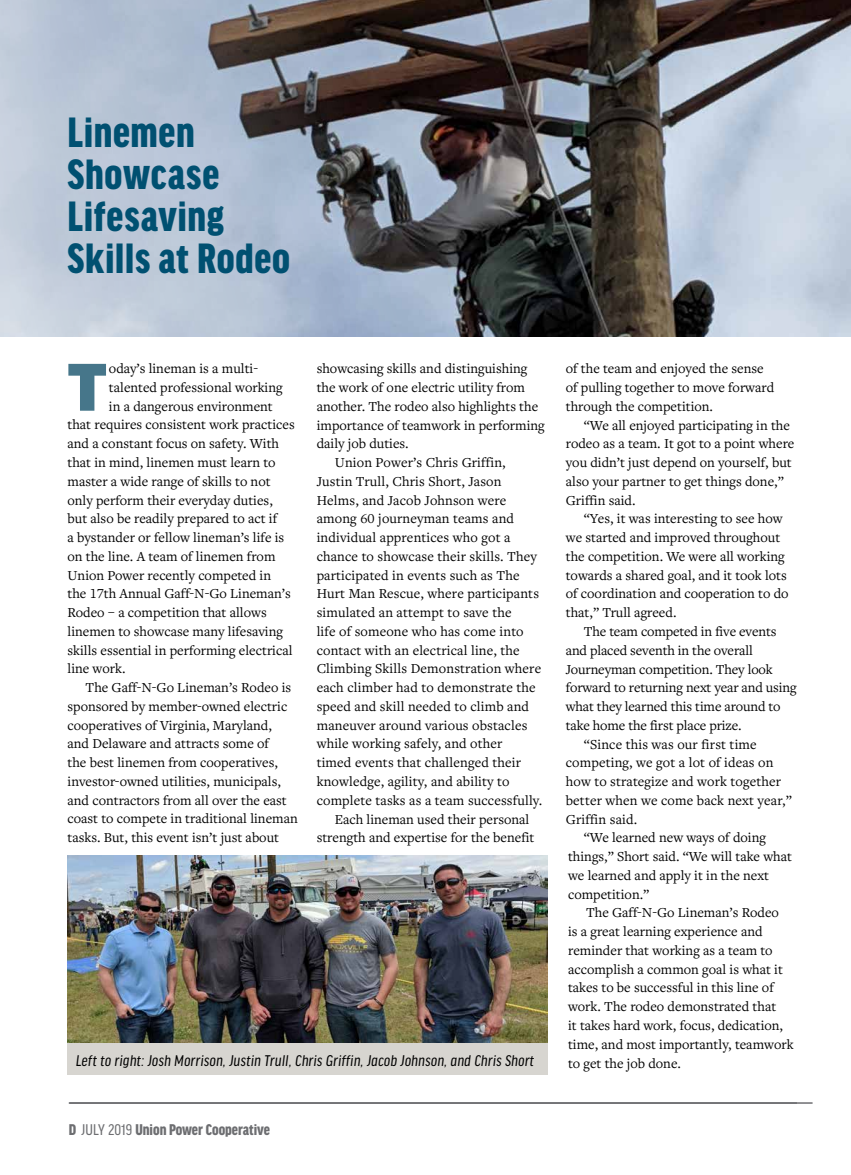
<style>
.page{position:relative;width:851px;height:1175px;background:#fff}
.page>*{position:absolute;margin:0;border:0;box-sizing:border-box;transform-origin:0 0}
.t1{font:900 expanded 71.55px "Good Headline Pro";color:#46768a}
.t2{font:900 condensed 45px/42px "Good Headline Pro";letter-spacing:.015em;color:#005071}
.t3{font:italic condensed 16.5px "Good Headline Pro";letter-spacing:.02em;color:#000}
.t4{font:900 condensed 16.5px "Good Headline Pro";color:#6d6e71}
.t5{font:14.25px/18.8px "Freight Text Pro";color:#000}
.s1{font-weight:400}
</style>
<div class="page">
<hr style="left:69px;top:1102px;width:743px;height:1px;background:#6d6e71">
<img style="left:450px;top:0;width:400px;height:337px">
<svg style="left:0;top:0;width:450px;height:337px;background:#9aa2b0"></svg>
<img style="left:68px;top:856px;width:480px;height:186px">
<div style="left:68px;top:1042px;width:480px;height:32px;background:#d7d5d0"></div>
<h2 class="t2" style="left:68px;top:112px;width:224px">Linemen<br>Showcase<br>Lifesaving<br>Skills at Rodeo</h2>
<h1 class="t1" style="left:68px;top:353px;width:41px">T</h1>
<p class="t5" style="left:109px;top:359px;width:150px">oday’s lineman is a multi-</p>
<p class="t5" style="left:109px;top:377px;width:175px">talented professional working</p>
<p class="t5" style="left:109px;top:396px;width:165px">in a dangerous environment</p>
<p class="t5" style="left:68px;top:415px;width:229px">that requires consistent work practices</p>
<p class="t5" style="left:68px;top:434px;width:213px">and a constant focus on safety. With</p>
<p class="t5" style="left:68px;top:452px;width:209px">that in mind, linemen must learn to</p>
<p class="t5" style="left:68px;top:471px;width:205px">master a wide range of skills to not</p>
<p class="t5" style="left:68px;top:490px;width:207px">only perform their everyday duties,</p>
<p class="t5" style="left:68px;top:509px;width:211px">but also be readily prepared to act if</p>
<p class="t5" style="left:68px;top:527px;width:218px">a bystander or fellow lineman’s life is</p>
<p class="t5" style="left:68px;top:546px;width:209px">on the line. A team of linemen from</p>
<p class="t5" style="left:68px;top:565px;width:205px">Union Power recently competed in</p>
<p class="t5" style="left:68px;top:584px;width:225px">the 17th Annual Gaff-N-Go Lineman’s</p>
<p class="t5" style="left:68px;top:602px;width:201px">Rodeo – a competition that allows</p>
<p class="t5" style="left:68px;top:621px;width:217px">linemen to showcase many lifesaving</p>
<p class="t5" style="left:68px;top:640px;width:226px">skills essential in performing electrical</p>
<p class="t5" style="left:68px;top:659px;width:60px">line work.</p>
<p class="t5" style="left:86px;top:677px;width:207px">The Gaff-N-Go Lineman’s Rodeo is</p>
<p class="t5" style="left:68px;top:696px;width:221px">sponsored by member-owned electric</p>
<p class="t5" style="left:68px;top:715px;width:206px">cooperatives of Virginia, Maryland,</p>
<p class="t5" style="left:68px;top:734px;width:203px">and Delaware and attracts some of</p>
<p class="t5" style="left:68px;top:752px;width:212px">the best linemen from cooperatives,</p>
<p class="t5" style="left:68px;top:771px;width:215px">investor-owned utilities, municipals,</p>
<p class="t5" style="left:68px;top:790px;width:221px">and contractors from all over the east</p>
<p class="t5" style="left:68px;top:809px;width:232px">coast to compete in traditional lineman</p>
<p class="t5" style="left:68px;top:827px;width:213px">tasks. But, this event isn’t just about</p>
<p class="t5" style="left:317px;top:359px;width:212px">showcasing skills and distinguishing</p>
<p class="t5" style="left:317px;top:377px;width:210px">the work of one electric utility from</p>
<p class="t5" style="left:317px;top:396px;width:223px">another. The rodeo also highlights the</p>
<p class="t5" style="left:317px;top:415px;width:230px">importance of teamwork in performing</p>
<p class="t5" style="left:317px;top:434px;width:94px">daily job duties.</p>
<p class="t5" style="left:335px;top:452px;width:172px">Union Power’s Chris Griffin,</p>
<p class="t5" style="left:317px;top:471px;width:186px">Justin Trull, Chris Short, Jason</p>
<p class="t5" style="left:317px;top:490px;width:191px">Helms, and Jacob Johnson were</p>
<p class="t5" style="left:317px;top:509px;width:199px">among 60 journeyman teams and</p>
<p class="t5" style="left:317px;top:527px;width:195px">individual apprentices who got a</p>
<p class="t5" style="left:317px;top:546px;width:222px">chance to showcase their skills. They</p>
<p class="t5" style="left:317px;top:565px;width:204px">participated in events such as The</p>
<p class="t5" style="left:317px;top:584px;width:224px">Hurt Man Rescue, where participants</p>
<p class="t5" style="left:317px;top:602px;width:196px">simulated an attempt to save the</p>
<p class="t5" style="left:317px;top:621px;width:208px">life of someone who has come into</p>
<p class="t5" style="left:317px;top:640px;width:205px">contact with an electrical line, the</p>
<p class="t5" style="left:317px;top:659px;width:226px">Climbing Skills Demonstration where</p>
<p class="t5" style="left:317px;top:677px;width:220px">each climber had to demonstrate the</p>
<p class="t5" style="left:317px;top:696px;width:214px">speed and skill needed to climb and</p>
<p class="t5" style="left:317px;top:715px;width:212px">maneuver around various obstacles</p>
<p class="t5" style="left:317px;top:734px;width:187px">while working safely, and other</p>
<p class="t5" style="left:317px;top:752px;width:206px">timed events that challenged their</p>
<p class="t5" style="left:317px;top:771px;width:194px">knowledge, agility, and ability to</p>
<p class="t5" style="left:317px;top:790px;width:227px">complete tasks as a team successfully.</p>
<p class="t5" style="left:335px;top:809px;width:196px">Each lineman used their personal</p>
<p class="t5" style="left:317px;top:827px;width:219px">strength and expertise for the benefit</p>
<p class="t3" style="left:76px;top:1051px;width:459px">Left to right: Josh Morrison, Justin Trull, Chris Griffin, Jacob Johnson, and Chris Short</p>
<p class="t5" style="left:566px;top:359px;width:210px">of the team and enjoyed the sense of pulling together to move forward through the competition.</p>
<p class="t5" style="left:566px;top:415px;width:230px;text-indent:18px">“We all enjoyed participating in the rodeo as a team. It got to a point where you didn’t just depend on yourself, but also your partner to get things done,”<br>Griffin said.</p>
<p class="t5" style="left:566px;top:509px;width:224px;text-indent:18px">“Yes, it was interesting to see how we started and improved throughout the competition. We were all working towards a shared goal, and it took lots of coordination and cooperation to do that,” Trull agreed.</p>
<p class="t5" style="left:584px;top:621px;width:194px">The team competed in five events</p>
<p class="t5" style="left:566px;top:640px;width:188px">and placed seventh in the overall</p>
<p class="t5" style="left:566px;top:659px;width:208px">Journeyman competition. They look</p>
<p class="t5" style="left:566px;top:678px;width:232px">forward to returning next year and using</p>
<p class="t5" style="left:566px;top:696px;width:216px">what they learned this time around to</p>
<p class="t5" style="left:566px;top:715px;width:177px">take home the first place prize.</p>
<p class="t5" style="left:584px;top:734px;width:174px">“Since this was our first time</p>
<p class="t5" style="left:566px;top:753px;width:209px">competing, we got a lot of ideas on</p>
<p class="t5" style="left:566px;top:771px;width:217px">how to strategize and work together</p>
<p class="t5" style="left:566px;top:790px;width:227px">better when we come back next year,”</p>
<p class="t5" style="left:566px;top:809px;width:73px">Griffin said.</p>
<p class="t5" style="left:584px;top:828px;width:183px">“We learned new ways of doing</p>
<p class="t5" style="left:568px;top:846px;width:225px">things,” Short said. “We will take what</p>
<p class="t5" style="left:568px;top:865px;width:202px">we learned and apply it in the next</p>
<p class="t5" style="left:568px;top:884px;width:83px">competition.”</p>
<p class="t5" style="left:586px;top:903px;width:194px">The Gaff-N-Go Lineman’s Rodeo</p>
<p class="t5" style="left:568px;top:921px;width:196px">is a great learning experience and</p>
<p class="t5" style="left:568px;top:940px;width:206px">reminder that working as a team to</p>
<p class="t5" style="left:568px;top:959px;width:216px">accomplish a common goal is what it</p>
<p class="t5" style="left:568px;top:978px;width:207px">takes to be successful in this line of</p>
<p class="t5" style="left:568px;top:996px;width:210px">work. The rodeo demonstrated that</p>
<p class="t5" style="left:568px;top:1015px;width:216px">it takes hard work, focus, dedication,</p>
<p class="t5" style="left:568px;top:1034px;width:227px">time, and most importantly, teamwork</p>
<p class="t5" style="left:568px;top:1053px;width:114px">to get the job done.</p>
<p class="t4" style="left:69px;top:1121px;width:203px">D <span class="s1">JULY 2019</span> Union Power Cooperative</p>
</div>
